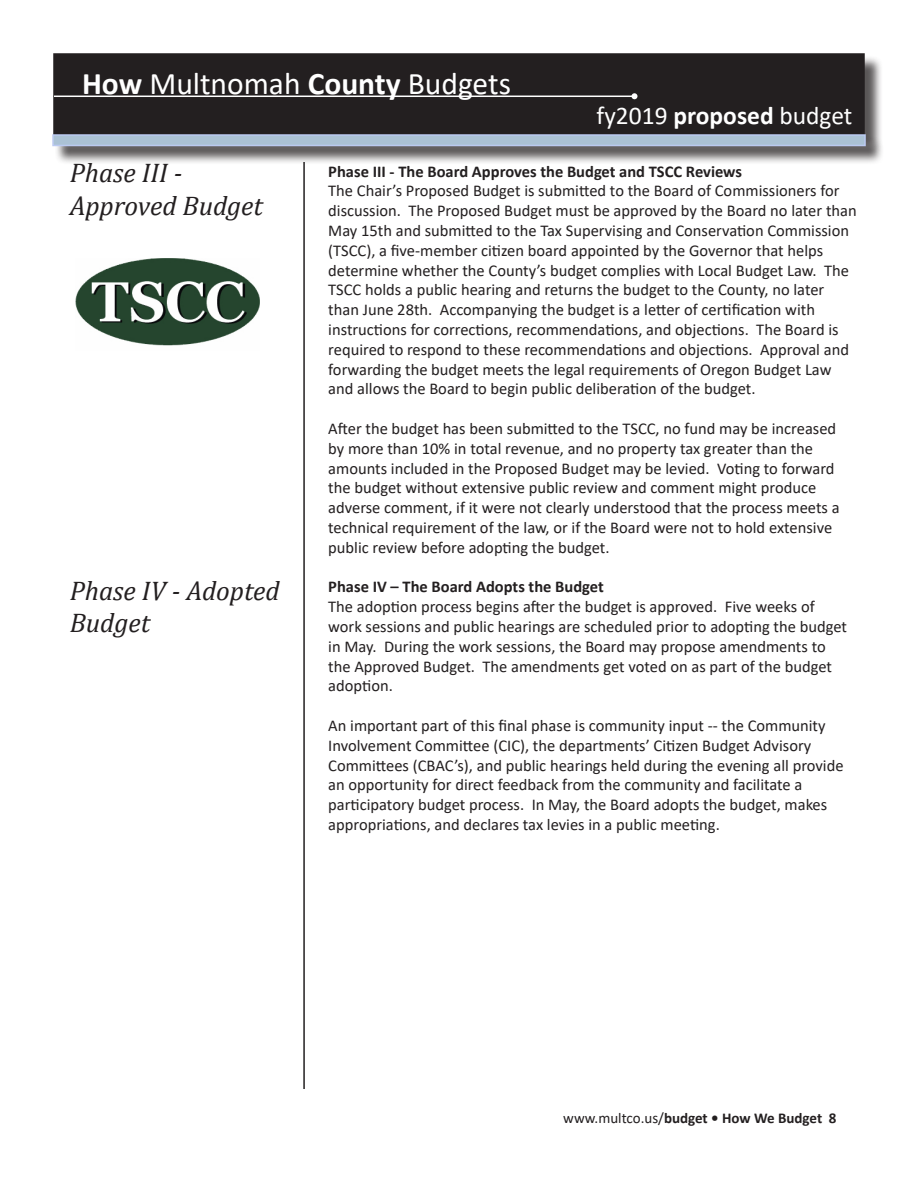
<style>
.page{position:relative;width:918px;height:1188px;background:#fff}
.page>*{position:absolute;margin:0;border:0;box-sizing:border-box;transform-origin:0 0}
.t1{font:31.5px "Calibri";color:#fff}
.Headers_for_TOC_-_Le{font:italic 27px/32.4px "Cambria";color:#231f20}
.t2{font:25.5px "Calibri";color:#fff}
.t3{font:16.5px/19.8px "Calibri";color:#231f20}
.t4{font:700 16.5px "Calibri";color:#231f20}
.t5{font:700 15px "Calibri";color:#231f20}
.s1{font-weight:700}
.s2{font-weight:400}
</style>
<div class="page">
<hr style="left:303px;top:162px;width:2px;height:927px;background:#231f20">
<div style="left:54px;top:54px;width:810px;height:80px;background:#231f20"></div>
<div style="left:53px;top:53px;width:812px;height:82px;border:2px solid #231f20"></div>
<hr style="left:54px;top:96px;width:580px;height:1px;background:#fff">
<svg style="left:632px;top:93px;width:6px;height:6px"></svg>
<div style="left:55px;top:137px;width:830px;height:28px;background:#231f20;opacity:.75"></div>
<div style="left:52px;top:134px;width:814px;height:12px;background:#abc2d5;border:2px solid #bbcaf1"></div>
<img style="left:75px;top:259px;width:185px;height:87px">
<h1 class="t1" style="left:82px;top:61px;width:430px"><span class="s1">How</span> Multnomah <span class="s1">County</span> Budgets</h1>
<h3 class="t2" style="left:597px;top:98px;width:257px">fy2019 <span class="s1">proposed</span> budget</h3>
<p class="Headers_for_TOC_-_Le" style="left:70px;top:156px;width:195px">Phase III -<br>Approved Budget</p>
<p class="Headers_for_TOC_-_Le" style="left:70px;top:573px;width:212px">Phase IV - Adopted<br>Budget</p>
<p class="t4" style="left:328px;top:159px;width:415px">Phase III - The Board Approves the Budget and TSCC Reviews</p>
<p class="t3" style="left:328px;top:181px;width:530px">The Chair’s Proposed Budget is submitted to the Board of Commissioners for discussion. The Proposed Budget must be approved by the Board no later than May 15th and submitted to the Tax Supervising and Conservation Commission (TSCC), a five-member citizen board appointed by the Governor that helps determine whether the County’s budget complies with Local Budget Law. The TSCC holds a public hearing and returns the budget to the County, no later than June 28th. Accompanying the budget is a letter of certification with instructions for corrections, recommendations, and objections. The Board is required to respond to these recommendations and objections. Approval and forwarding the budget meets the legal requirements of Oregon Budget Law and allows the Board to begin public deliberation of the budget.</p>
<p class="t3" style="left:328px;top:418px;width:513px">After the budget has been submitted to the TSCC, no fund may be increased by more than 10% in total revenue, and no property tax greater than the amounts included in the Proposed Budget may be levied. Voting to forward the budget without extensive public review and comment might produce adverse comment, if it were not clearly understood that the process meets a technical requirement of the law, or if the Board were not to hold extensive public review before adopting the budget.</p>
<p class="t4" style="left:328px;top:575px;width:277px">Phase IV – The Board Adopts the Budget</p>
<p class="t3" style="left:328px;top:596px;width:520px">The adoption process begins after the budget is approved. Five weeks of work sessions and public hearings are scheduled prior to adopting the budget in May. During the work sessions, the Board may propose amendments to the Approved Budget. The amendments get voted on as part of the budget adoption.</p>
<p class="t3" style="left:328px;top:715px;width:517px">An important part of this final phase is community input -- the Community Involvement Committee (CIC), the departments’ Citizen Budget Advisory Committees (CBAC’s), and public hearings held during the evening all provide an opportunity for direct feedback from the community and facilitate a participatory budget process. In May, the Board adopts the budget, makes appropriations, and declares tax levies in a public meeting.</p>
<p class="t5" style="left:563px;top:1107px;width:275px"><span class="s2">www.multco.us/</span>budget • How We Budget 8</p>
</div>
